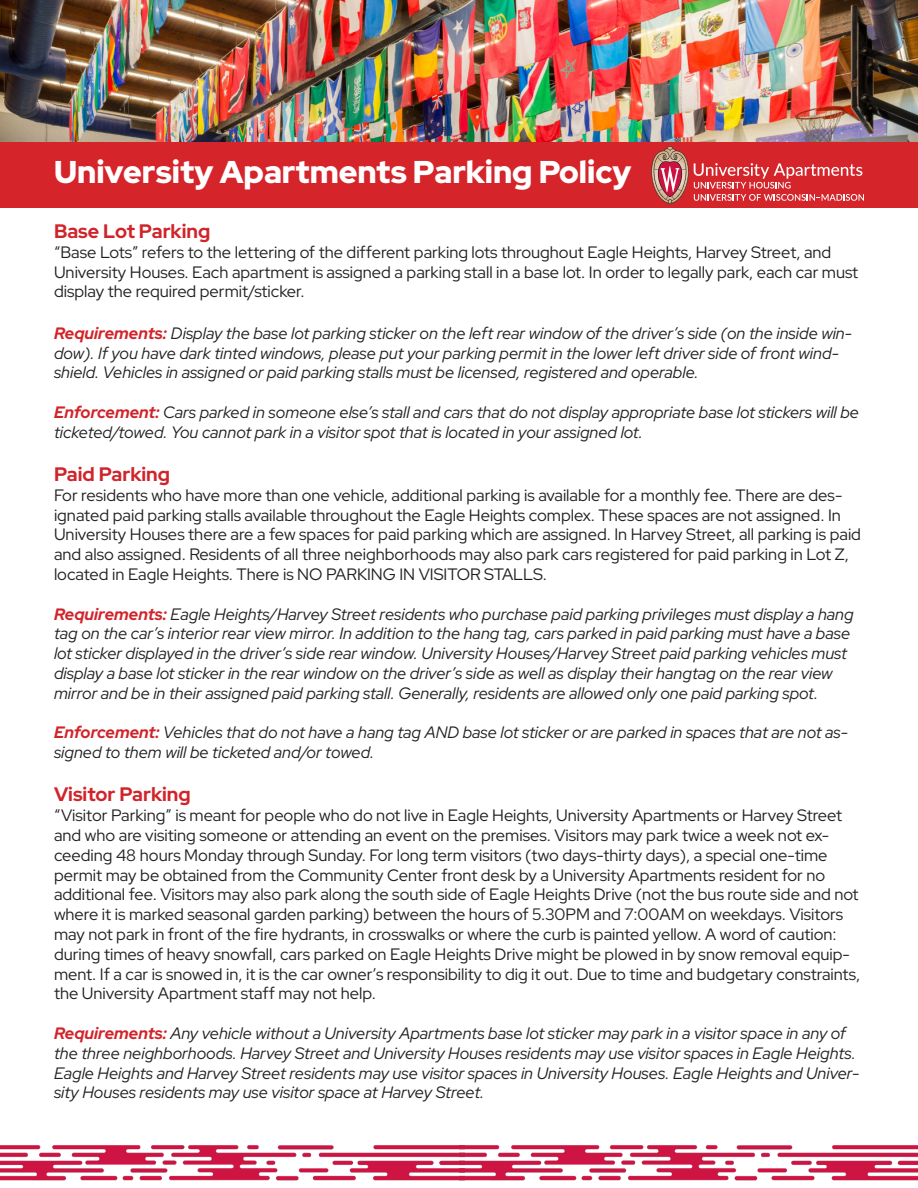
<style>
.page{position:relative;width:918px;height:1188px;background:#fff}
.page>*{position:absolute;margin:0;border:0;box-sizing:border-box;transform-origin:0 0}
.t1{font:900 31.5px "Red Hat Display";color:#fff}
.t2{font:700 19.5px "Red Hat Display";color:#d1232a}
.t3{font:16.5px/19.8px "Red Hat Display";color:#231f20}
.t4{font:italic 16.5px/19.8px "Red Hat Display";color:#231f20}
.s1{font-weight:700;color:#d1232a}
</style>
<div class="page">
<img style="left:0;top:0;width:918px;height:143px">
<div style="left:0;top:143px;width:918px;height:65px;background:#d5252a"></div>
<svg style="left:651px;top:146px;width:213px;height:59px"></svg>
<img style="left:0;top:1145px;width:459px;height:36px">
<img style="left:459px;top:1145px;width:459px;height:36px">
<p class="t1" style="left:54px;top:152px;width:579px">University Apartments Parking Policy</p>
<p class="t2" style="left:54px;top:218px;width:158px">Base Lot Parking</p>
<p class="t3" style="left:54px;top:242px;width:806px">“Base Lots” refers to the lettering of the different parking lots throughout Eagle Heights, Harvey Street, and<br>University Houses. Each apartment is assigned a parking stall in a base lot. In order to legally park, each car must display the required permit/sticker.</p>
<p class="t4" style="left:54px;top:323px;width:800px"><span class="s1">Requirements:</span> Display the base lot parking sticker on the left rear window of the driver’s side (on the inside win&shy;dow). If you have dark tinted windows, please put your parking permit in the lower left driver side of front wind&shy;shield. Vehicles in assigned or paid parking stalls must be licensed, registered and operable.</p>
<p class="t4" style="left:54px;top:402px;width:807px"><span class="s1">Enforcement:</span> Cars parked in someone else’s stall and cars that do not display appropriate base lot stickers will be ticketed/towed. You cannot park in a visitor spot that is located in your assigned lot.</p>
<p class="t2" style="left:54px;top:461px;width:118px">Paid Parking</p>
<p class="t3" style="left:54px;top:485px;width:809px">For residents who have more than one vehicle, additional parking is available for a monthly fee. There are des&shy;ignated paid parking stalls available throughout the Eagle Heights complex. These spaces are not assigned. In University Houses there are a few spaces for paid parking which are assigned. In Harvey Street, all parking is paid and also assigned. Residents of all three neighborhoods may also park cars registered for paid parking in Lot Z, located in Eagle Heights. There is NO PARKING IN VISITOR STALLS.</p>
<p class="t4" style="left:54px;top:603px;width:801px"><span class="s1">Requirements:</span> Eagle Heights/Harvey Street residents who purchase paid parking privileges must display a hang tag on the car’s interior rear view mirror. In addition to the hang tag, cars parked in paid parking must have a base lot sticker displayed in the driver’s side rear window. University Houses/Harvey Street paid parking vehicles must display a base lot sticker in the rear window on the driver’s side as well as display their hangtag on the rear view mirror and be in their assigned paid parking stall. Generally, residents are allowed only one paid parking spot.</p>
<p class="t4" style="left:54px;top:722px;width:795px"><span class="s1">Enforcement:</span> Vehicles that do not have a hang tag AND base lot sticker or are parked in spaces that are not as&shy;signed to them will be ticketed and/or towed.</p>
<p class="t2" style="left:54px;top:782px;width:138px">Visitor Parking</p>
<p class="t3" style="left:54px;top:805px;width:808px">“Visitor Parking” is meant for people who do not live in Eagle Heights, University Apartments or Harvey Street and who are visiting someone or attending an event on the premises. Visitors may park twice a week not ex&shy;ceeding 48 hours Monday through Sunday. For long term visitors (two days-thirty days), a special one-time permit may be obtained from the Community Center front desk by a University Apartments resident for no additional fee. Visitors may also park along the south side of Eagle Heights Drive (not the bus route side and not where it is marked seasonal garden parking) between the hours of 5.30PM and 7:00AM on weekdays. Visitors may not park in front of the fire hydrants, in crosswalks or where the curb is painted yellow. A word of caution: during times of heavy snowfall, cars parked on Eagle Heights Drive might be plowed in by snow removal equip&shy;ment. If a car is snowed in, it is the car owner’s responsibility to dig it out. Due to time and budgetary constraints, the University Apartment staff may not help.</p>
<p class="t4" style="left:54px;top:1023px;width:807px"><span class="s1">Requirements:</span> Any vehicle without a University Apartments base lot sticker may park in a visitor space in any of the three neighborhoods. Harvey Street and University Houses residents may use visitor spaces in Eagle Heights.<br>Eagle Heights and Harvey Street residents may use visitor spaces in University Houses. Eagle Heights and Univer&shy;sity Houses residents may use visitor space at Harvey Street.</p>
</div>
